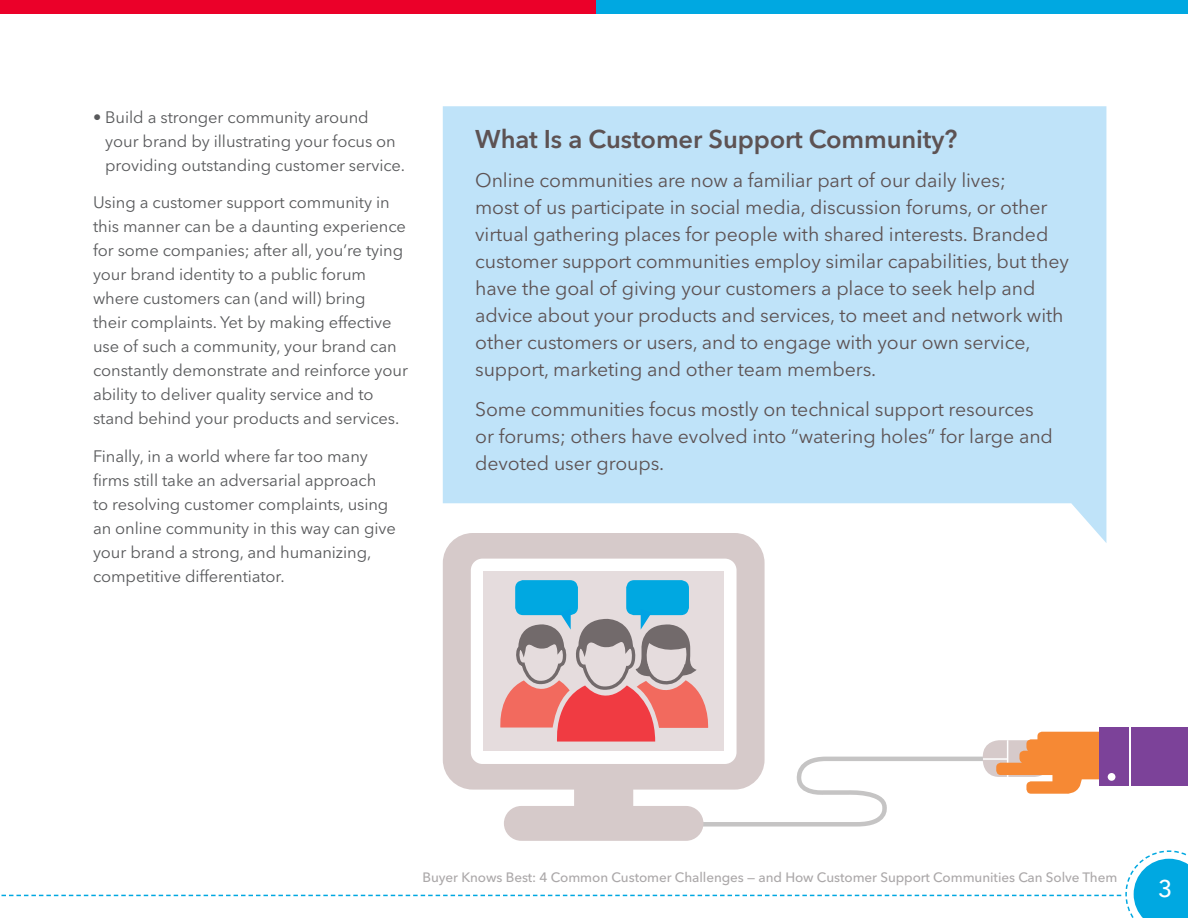
<style>
.page{position:relative;width:1188px;height:918px;background:#fff}
.page>*{position:absolute;margin:0;border:0;box-sizing:border-box;transform-origin:0 0}
.t1{font:600 25.5px "Avenir Next LT Pro";letter-spacing:-.005em;color:#5d5253}
.t2{font:500 24px "Avenir Next LT Pro";color:#fff}
.t3{font:19.5px/27px "Avenir Next LT Pro";letter-spacing:-.005em;color:#5d5253}
.t4{font:16.5px/24px "Avenir Next LT Pro";letter-spacing:-.005em;color:#58595b}
.t5{font:500 13.5px "Avenir Next LT Pro";letter-spacing:-.005em;color:#aba8a9}
</style>
<div class="page">
<svg style="left:2px;top:850px;width:1186px;height:68px"></svg>
<div style="left:0;top:1px;width:597px;height:13px;background:#eb0029"></div>
<div style="left:597px;top:1px;width:591px;height:13px;background:#00a8e1"></div>
<svg style="left:443px;top:106px;width:663px;height:437px;background:#c4e5f9"></svg>
<svg style="left:443px;top:533px;width:322px;height:308px;fill:#d6caca"></svg>
<div style="left:484px;top:571px;width:240px;height:180px;background:#e5dcdd"></div>
<div style="left:515px;top:580px;width:63px;height:35px;background:#00a8e1;border-radius:8px"></div>
<div style="left:626px;top:580px;width:63px;height:35px;background:#00a8e1;border-radius:8px"></div>
<svg style="left:497px;top:609px;width:607px;height:220px"></svg>
<div style="left:1099px;top:728px;width:29px;height:58px;background:#7c4299"></div>
<div style="left:1131px;top:728px;width:57px;height:58px;background:#7c4299"></div>
<div style="left:1108px;top:773px;width:7px;height:8px;background:#fff;border-radius:50%"></div>
<p class="t4" style="left:105px;top:105px;width:302px;text-indent:-12px">• Build a stronger community around your brand by illustrating your focus on providing outstanding customer service.</p>
<p class="t4" style="left:93px;top:191px;width:316px">Using a customer support community in this manner can be a daunting experience for some companies; after all, you’re tying your brand identity to a public forum where customers can (and will) bring<br>their complaints. Yet by making effective use of such a community, your brand can constantly demonstrate and reinforce your ability to deliver quality service and to stand behind your products and services.</p>
<p class="t4" style="left:93px;top:444px;width:304px">Finally, in a world where far too many firms still take an adversarial approach<br>to resolving customer complaints, using an online community in this way can give your brand a strong, and humanizing, competitive differentiator.</p>
<h1 class="t1" style="left:475px;top:123px;width:484px">What Is a Customer Support Community?</h1>
<p class="t3" style="left:475px;top:166px;width:595px">Online communities are now a familiar part of our daily lives;<br>most of us participate in social media, discussion forums, or other virtual gathering places for people with shared interests. Branded customer support communities employ similar capabilities, but they have the goal of giving your customers a place to seek help and advice about your products and services, to meet and network with other customers or users, and to engage with your own service, support, marketing and other team members.</p>
<p class="t3" style="left:475px;top:396px;width:579px">Some communities focus mostly on technical support resources or forums; others have evolved into “watering holes” for large and devoted user groups.</p>
<p class="t5" style="left:422px;top:869px;width:696px">Buyer Knows Best: 4 Common Customer Challenges — and How Customer Support Communities Can Solve Them</p>
<h2 class="t2" style="left:1158px;top:874px;width:16px">3</h2>
</div>
